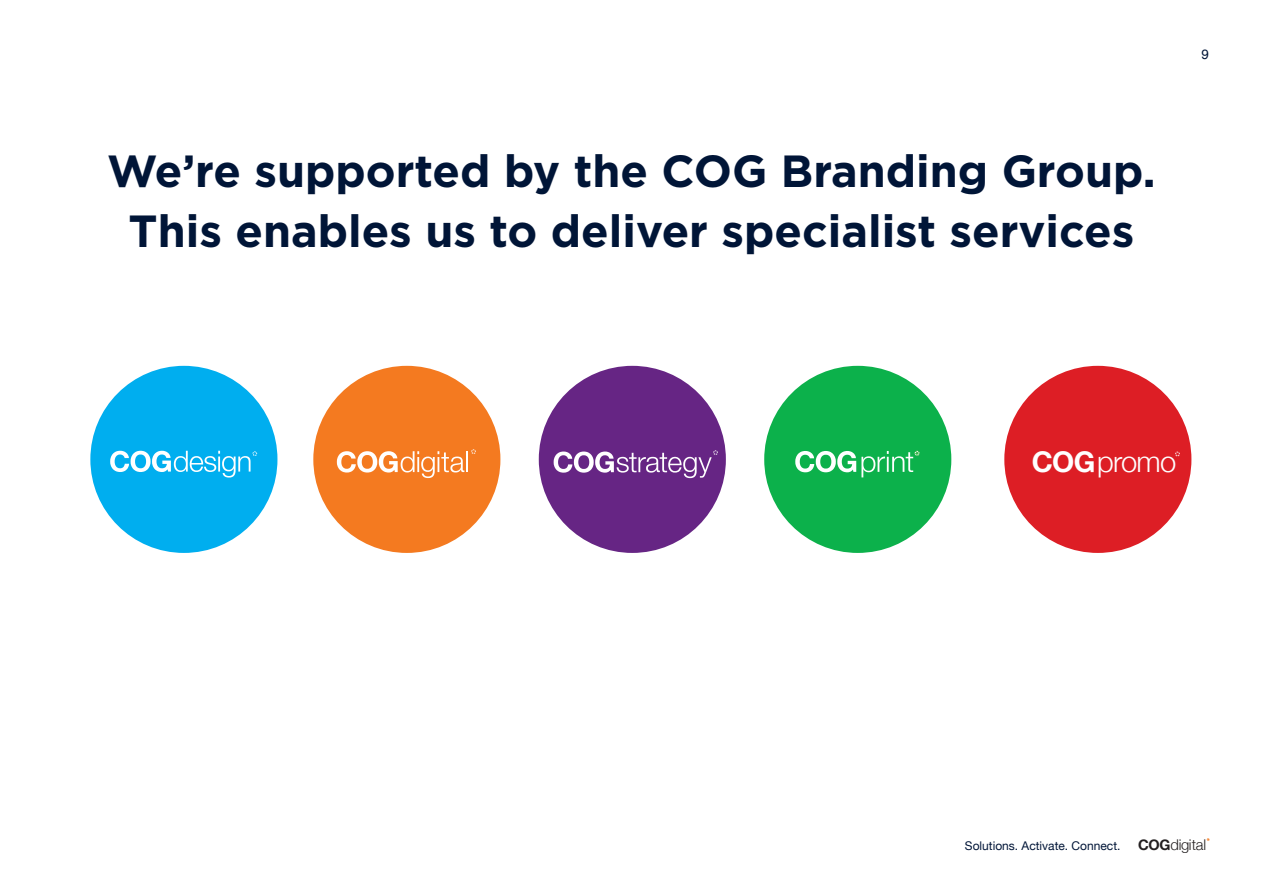
<style>
.page{position:relative;width:1263px;height:893px;background:#fff}
.page>*{position:absolute;margin:0;border:0;box-sizing:border-box;transform-origin:0 0}
.t1{font:700 45px/60px "Gotham HTF";color:#001537;text-align:center}
.t2{font:300 29.25px "Helvetica Neue";letter-spacing:-.025em;color:#fff}
.t3{font:13.5px "Helvetica";color:#001537}
.t4{font:12px "Helvetica Neue";color:#001537}
.s1{font-weight:700;font-size:28.5px}
.s2{font-weight:700;font-size:14.55px;color:#231f20}
.s3{font-weight:300;font-size:14.85px;color:#231f20}
</style>
<div class="page">
<div style="left:764px;top:366px;width:187px;height:187px;background:#0cb14b;border-radius:50%"></div>
<div style="left:1004px;top:366px;width:187px;height:187px;background:#dd1e25;border-radius:50%"></div>
<div style="left:90px;top:366px;width:187px;height:187px;background:#00aeef;border-radius:50%"></div>
<div style="left:313px;top:366px;width:187px;height:187px;background:#f47a20;border-radius:50%"></div>
<div style="left:539px;top:366px;width:187px;height:187px;background:#662584;border-radius:50%"></div>
<svg style="left:795px;top:450px;width:125px;height:27px"></svg>
<svg style="left:1175px;top:451px;width:5px;height:6px"></svg>
<svg style="left:110px;top:451px;width:148px;height:27px"></svg>
<svg style="left:471px;top:449px;width:5px;height:5px"></svg>
<hr style="left:466px;top:451px;width:2px;height:21px;background:#fff">
<svg style="left:337px;top:451px;width:127px;height:27px"></svg>
<svg style="left:554px;top:450px;width:164px;height:28px"></svg>
<p class="t1" style="left:107px;top:140px;width:1050px">We’re supported by the COG Branding Group.<br>This enables us to deliver specialist services</p>
<p class="t3" style="left:1201px;top:44px;width:9px">9</p>
<p class="t2" style="left:1032px;top:438px;width:146px"><span class="s1">COG</span>promo</p>
<p class="t4" style="left:965px;top:837px;width:243px">Solutions. Activate. Connect. <span class="s2">COG</span><span class="s3">digital</span></p>
</div>
